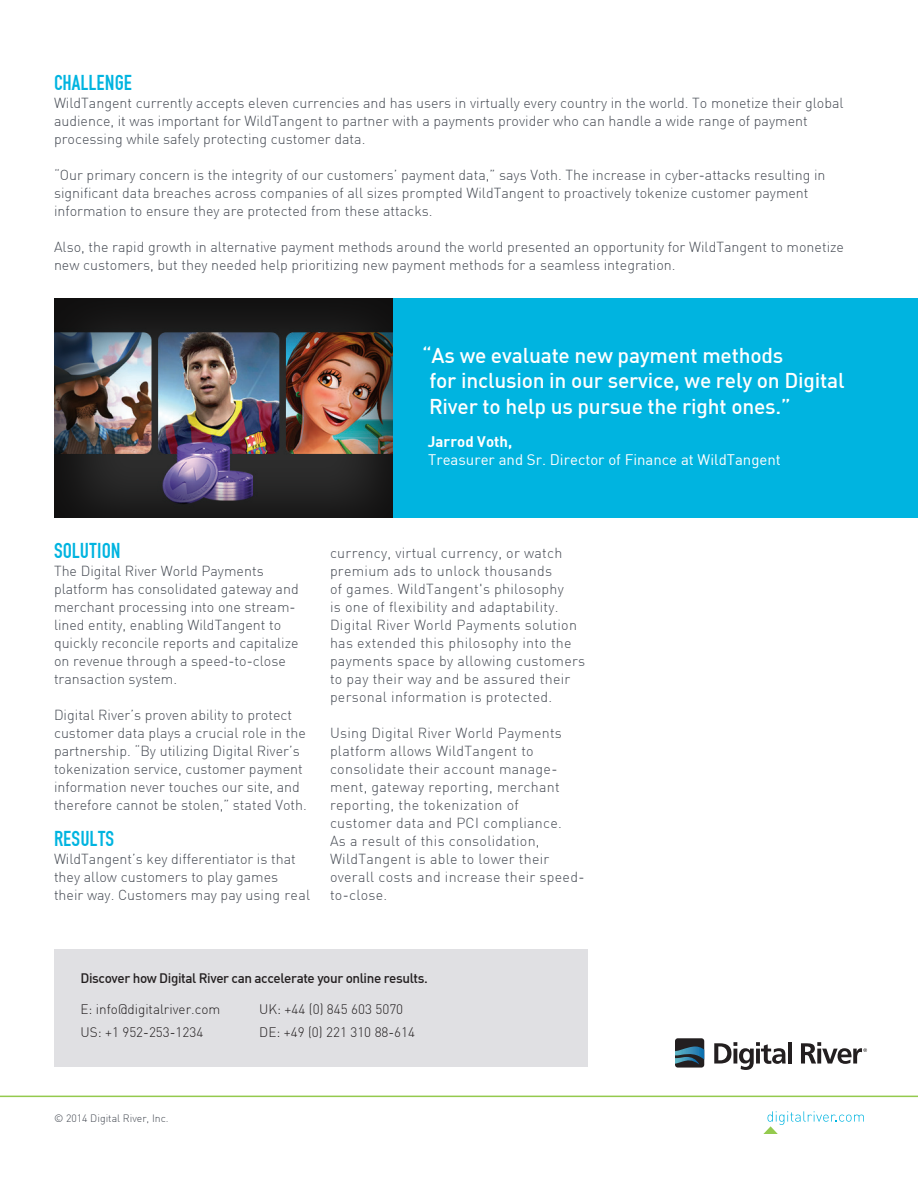
<style>
.page{position:relative;width:918px;height:1188px;background:#fff}
.page>*{position:absolute;margin:0;border:0;box-sizing:border-box;transform-origin:0 0}
.Paragraph_Title{font:22.5px "DIN 1451 Engschrift Regular";color:#00b4e0}
.Pullquote{font:500 21px/25.2px "DIN";letter-spacing:-.01em;color:#fff}
.Contact{font:15px/18px "DIN";color:#fff}
.Paragraph_Title-2{font:300 14.25px/18px "DIN";color:#464b54}
.Paragraph_Title-3{font:300 14.25px/18px "DIN";letter-spacing:.02em;color:#464b54}
.Contact_Title{font:300 13.5px/22.5px "DIN";color:#231f20}
.Contact_Title-2{font:500 13.5px "DIN";letter-spacing:-.03em;color:#231f20}
.paragraph_text_11{font:300 10.5px "DIN";color:#464b54}
.s1{font-weight:700}
</style>
<div class="page">
<svg style="left:763px;top:1111px;width:101px;height:23px"></svg>
<div style="left:390px;top:298px;width:528px;height:220px;background:#00b4e0"></div>
<div style="left:52px;top:297px;width:340px;height:222px;background:#231f20;opacity:.75"></div>
<hr style="left:0;top:1096px;width:918px;height:1px;background:#94ca4e">
<svg style="left:714px;top:1042px;width:72px;height:28px"></svg>
<hr style="left:788px;top:1042px;width:4px;height:22px;background:#231f20">
<div style="left:675px;top:1038px;width:29px;height:30px;background:#231f20;border-radius:3px"></div>
<svg style="left:675px;top:1047px;width:29px;height:17px"></svg>
<svg style="left:801px;top:1042px;width:66px;height:22px"></svg>
<div style="left:54px;top:950px;width:534px;height:117px;background:#e0e0e3"></div>
<p class="Paragraph_Title" style="left:54px;top:69px;width:80px">CHALLENGE</p>
<p class="Paragraph_Title-2" style="left:54px;top:94px;width:791px">WildTangent currently accepts eleven currencies and has users in virtually every country in the world. To monetize their global audience, it was important for WildTangent to partner with a payments provider who can handle a wide range of payment processing while safely protecting customer data.</p>
<p class="Paragraph_Title-2" style="left:54px;top:166px;width:773px">“Our primary concern is the integrity of our customers’ payment data,” says Voth. The increase in cyber-attacks resulting in significant data breaches across companies of all sizes prompted WildTangent to proactively tokenize customer payment information to ensure they are protected from these attacks.</p>
<p class="Paragraph_Title-2" style="left:54px;top:238px;width:792px">Also, the rapid growth in alternative payment methods around the world presented an opportunity for WildTangent to monetize new customers, but they needed help prioritizing new payment methods for a seamless integration.</p>
<p class="Pullquote" style="left:429px;top:342px;width:417px;text-indent:-7px">“As we evaluate new payment methods<br>for inclusion in our service, we rely on Digital<br>River to help us pursue the right ones.”</p>
<p class="Contact" style="left:428px;top:432px;width:354px"><span class="s1">Jarrod Voth,<br></span>Treasurer and Sr. Director of Finance at WildTangent</p>
<p class="Paragraph_Title" style="left:54px;top:537px;width:68px">SOLUTION</p>
<p class="Paragraph_Title-2" style="left:54px;top:562px;width:246px">The Digital River World Payments platform has consolidated gateway and merchant processing into one stream&shy;lined entity, enabling WildTangent to quickly reconcile reports and capitalize on revenue through a speed-to-close transaction system.</p>
<p class="Paragraph_Title-2" style="left:54px;top:706px;width:254px">Digital River’s proven ability to protect customer data plays a crucial role in the partnership. “By utilizing Digital River’s tokenization service, customer payment information never touches our site, and therefore cannot be stolen,” stated Voth.</p>
<p class="Paragraph_Title" style="left:54px;top:825px;width:62px">RESULTS</p>
<p class="Paragraph_Title-2" style="left:54px;top:850px;width:258px">WildTangent’s key differentiator is that they allow customers to play games their way. Customers may pay using real</p>
<p class="Paragraph_Title-3" style="left:330px;top:544px;width:257px">currency, virtual currency, or watch premium ads to unlock thousands<br>of games. WildTangent's philosophy<br>is one of flexibility and adaptability.<br>Digital River World Payments solution has extended this philosophy into the payments space by allowing customers to pay their way and be assured their personal information is protected.</p>
<p class="Paragraph_Title-3" style="left:330px;top:724px;width:234px">Using Digital River World Payments platform allows WildTangent to consolidate their account manage&shy;ment, gateway reporting, merchant reporting, the tokenization of customer data and PCI compliance.</p>
<p class="Paragraph_Title-3" style="left:330px;top:832px;width:256px">As a result of this consolidation,<br>WildTangent is able to lower their overall costs and increase their speed&shy;to-close.</p>
<p class="Contact_Title-2" style="left:81px;top:969px;width:349px">Discover how Digital River can accelerate your online results.</p>
<p class="Contact_Title" style="left:81px;top:998px;width:141px">E: info@digitalriver.com<br>US: +1 952-253-1234</p>
<p class="Contact_Title" style="left:259px;top:998px;width:157px">UK: +44 (0) 845 603 5070<br>DE: +49 (0) 221 310 88-614</p>
<p class="paragraph_text_11" style="left:54px;top:1111px;width:116px">© 2014 Digital River, Inc.</p>
</div>
